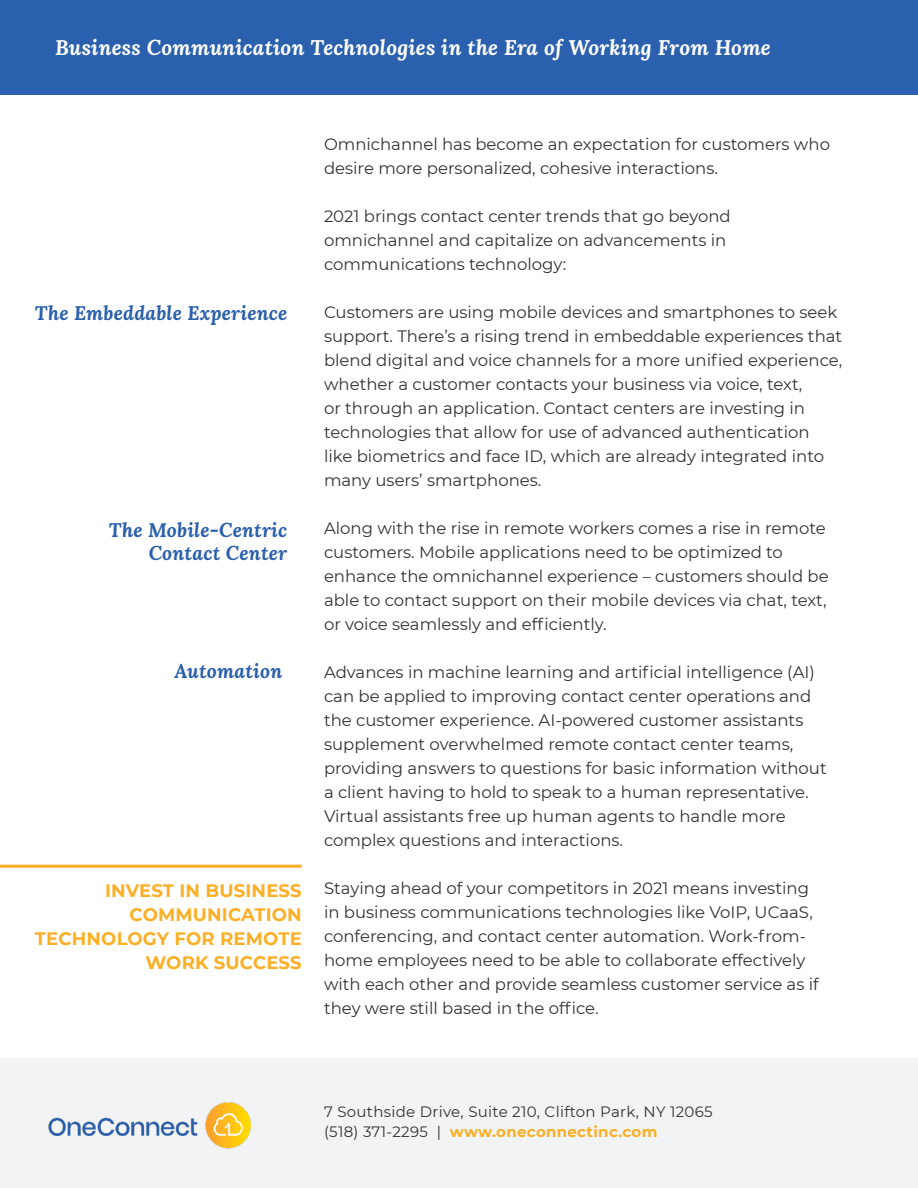
<style>
.page{position:relative;width:918px;height:1188px;background:#fff}
.page>*{position:absolute;margin:0;border:0;box-sizing:border-box;transform-origin:0 0}
.t1{font:italic 700 21px "Lora";letter-spacing:.01em;color:#fff}
.t2{font:italic 700 19.5px/22.5px "Lora";letter-spacing:.01em;color:#295fac;text-align:right}
.t3{font:700 18px/24px "Montserrat";letter-spacing:.01em;color:#fcaf24;text-align:right}
.t4{font:16.5px/24px "Montserrat";color:#333}
.t5{font:15px/19.5px "Montserrat";letter-spacing:.02em;color:#333}
.s1{font-weight:700;color:#fcaf24}
</style>
<div class="page">
<div style="left:0;top:0;width:918px;height:94px;background:#2a60ad"></div>
<div style="left:0;top:1058px;width:918px;height:130px;background:#f2f3f4"></div>
<img style="left:48px;top:1102px;width:203px;height:47px">
<hr style="left:0;top:865px;width:302px;height:3px;background:#fcaf24">
<p class="t1" style="left:55px;top:33px;width:717px">Business Communication Technologies in the Era of Working From Home</p>
<p class="t2" style="left:35px;top:301px;width:254px">The Embeddable Experience</p>
<p class="t2" style="left:109px;top:518px;width:180px">The Mobile-Centric<br>Contact Center</p>
<p class="t2" style="left:174px;top:659px;width:109px">Automation</p>
<p class="t3" style="left:35px;top:878px;width:268px">INVEST IN BUSINESS<br>COMMUNICATION<br>TECHNOLOGY FOR REMOTE<br>WORK SUCCESS</p>
<p class="t4" style="left:324px;top:131px;width:508px">Omnichannel has become an expectation for customers who desire more personalized, cohesive interactions.</p>
<p class="t4" style="left:324px;top:203px;width:408px">2021 brings contact center trends that go beyond omnichannel and capitalize on advancements in communications technology:</p>
<p class="t4" style="left:324px;top:299px;width:520px">Customers are using mobile devices and smartphones to seek support. There’s a rising trend in embeddable experiences that blend digital and voice channels for a more unified experience, whether a customer contacts your business via voice, text,<br>or through an application. Contact centers are investing in technologies that allow for use of advanced authentication<br>like biometrics and face ID, which are already integrated into many users’ smartphones.</p>
<p class="t4" style="left:324px;top:515px;width:506px">Along with the rise in remote workers comes a rise in remote customers. Mobile applications need to be optimized to enhance the omnichannel experience – customers should be able to contact support on their mobile devices via chat, text, or voice seamlessly and efficiently.</p>
<p class="t4" style="left:324px;top:659px;width:504px">Advances in machine learning and artificial intelligence (AI) can be applied to improving contact center operations and the customer experience. AI-powered customer assistants supplement overwhelmed remote contact center teams, providing answers to questions for basic information without a client having to hold to speak to a human representative.<br>Virtual assistants free up human agents to handle more complex questions and interactions.</p>
<p class="t4" style="left:324px;top:875px;width:496px">Staying ahead of your competitors in 2021 means investing in business communications technologies like VoIP, UCaaS, conferencing, and contact center automation. Work-from&shy;home employees need to be able to collaborate effectively with each other and provide seamless customer service as if they were still based in the office.</p>
<p class="t5" style="left:324px;top:1102px;width:390px">7 Southside Drive, Suite 210, Clifton Park, NY 12065 (518) 371-2295 | <span class="s1">www.oneconnectinc.com</span></p>
</div>
